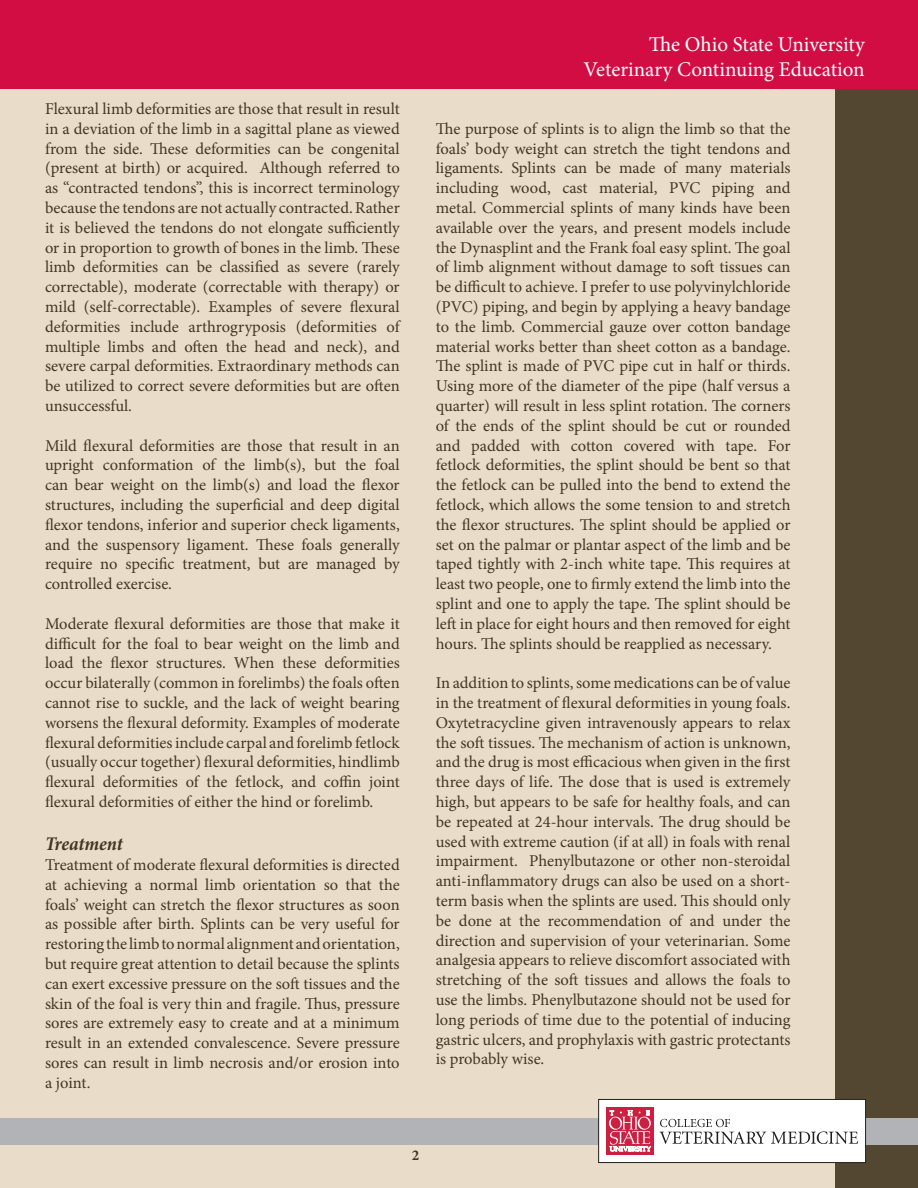
<style>
.page{position:relative;width:918px;height:1188px;background:#fff}
.page>*{position:absolute;margin:0;border:0;box-sizing:border-box;transform-origin:0 0}
.t1{font:21px "Minion Pro";color:#fff}
.t2{font:italic 700 condensed 19.5px "Minion Pro";letter-spacing:-.005em;color:#413724}
.t3{font:16.5px/19.8px "Minion Pro";color:#413724;text-align:justify}
.t4{font:700 15px "Minion Pro";color:#413724}
</style>
<div class="page">
<div style="left:0;top:1px;width:918px;height:1187px;background:#e9dcc8"></div>
<div style="left:835px;top:84px;width:83px;height:1104px;background:#534731"></div>
<div style="left:0;top:0;width:918px;height:88px;background:#d20d44"></div>
<div style="left:0;top:1118px;width:918px;height:26px;background:#b2b3b7"></div>
<div style="left:599px;top:1099px;width:267px;height:64px;background:#fff"></div>
<div style="left:598px;top:1099px;width:268px;height:64px;border:1px solid #231f20"></div>
<div style="left:607px;top:1107px;width:47px;height:48px;background:#cc1f41"></div>
<svg style="left:609px;top:1110px;width:42px;height:41px"></svg>
<svg style="left:660px;top:1119px;width:198px;height:25px"></svg>
<p class="t3" style="left:45px;top:99px;width:356px">Flexural limb deformities are those that result in result in a deviation of the limb in a sagittal plane as viewed from the side. These deformities can be congenital (present at birth) or acquired. Although referred to as “contracted tendons”, this is incorrect terminology because the tendons are not actually contracted. Rather it is believed the tendons do not elongate sufficiently or in proportion to growth of bones in the limb. These limb deformities can be classified as severe (rarely correctable), moderate (correctable with therapy) or mild (self-correctable). Examples of severe flexural deformities include arthrogryposis (deformities of multiple limbs and often the head and neck), and severe carpal deformities. Extraordinary methods can be utilized to correct severe deformities but are often unsuccessful.</p>
<p class="t3" style="left:45px;top:436px;width:356px">Mild flexural deformities are those that result in an upright conformation of the limb(s), but the foal can bear weight on the limb(s) and load the flexor structures, including the superficial and deep digital flexor tendons, inferior and superior check ligaments, and the suspensory ligament. These foals generally require no specific treatment, but are managed by controlled exercise.</p>
<p class="t3" style="left:45px;top:614px;width:356px">Moderate flexural deformities are those that make it difficult for the foal to bear weight on the limb and load the flexor structures. When these deformities occur bilaterally (common in forelimbs) the foals often cannot rise to suckle, and the lack of weight bearing worsens the flexural deformity. Examples of moderate flexural deformities include carpal and forelimb fetlock (usually occur together) flexural deformities, hindlimb flexural deformities of the fetlock, and coffin joint flexural deformities of either the hind or forelimb.</p>
<p class="t2" style="left:45px;top:830px;width:79px">Treatment</p>
<p class="t3" style="left:45px;top:855px;width:356px">Treatment of moderate flexural deformities is directed at achieving a normal limb orientation so that the foals’ weight can stretch the flexor structures as soon as possible after birth. Splints can be very useful for restoring the limb to normal alignment and orientation, but require great attention to detail because the splints can exert excessive pressure on the soft tissues and the skin of the foal is very thin and fragile. Thus, pressure sores are extremely easy to create and at a minimum result in an extended convalescence. Severe pressure sores can result in limb necrosis and/or erosion into a joint.</p>
<p class="t1" style="left:649px;top:30px;width:217px">The Ohio State University</p>
<p class="t1" style="left:583px;top:55px;width:283px">Veterinary Continuing Education</p>
<p class="t3" style="left:436px;top:119px;width:356px">The purpose of splints is to align the limb so that the foals’ body weight can stretch the tight tendons and ligaments. Splints can be made of many materials including wood, cast material, PVC piping and metal. Commercial splints of many kinds have been available over the years, and present models include the Dynasplint and the Frank foal easy splint. The goal of limb alignment without damage to soft tissues can be difficult to achieve. I prefer to use polyvinylchloride (PVC) piping, and begin by applying a heavy bandage to the limb. Commercial gauze over cotton bandage material works better than sheet cotton as a bandage.<br>The splint is made of PVC pipe cut in half or thirds.<br>Using more of the diameter of the pipe (half versus a quarter) will result in less splint rotation. The corners of the ends of the splint should be cut or rounded and padded with cotton covered with tape. For fetlock deformities, the splint should be bent so that the fetlock can be pulled into the bend to extend the fetlock, which allows the some tension to and stretch the flexor structures. The splint should be applied or set on the palmar or plantar aspect of the limb and be taped tightly with 2-inch white tape. This requires at least two people, one to firmly extend the limb into the splint and one to apply the tape. The splint should be left in place for eight hours and then removed for eight hours. The splints should be reapplied as necessary.</p>
<p class="t3" style="left:436px;top:673px;width:356px">In addition to splints, some medications can be of value in the treatment of flexural deformities in young foals.<br>Oxytetracycline given intravenously appears to relax the soft tissues. The mechanism of action is unknown, and the drug is most efficacious when given in the first three days of life. The dose that is used is extremely high, but appears to be safe for healthy foals, and can be repeated at 24-hour intervals. The drug should be used with extreme caution (if at all) in foals with renal impairment. Phenylbutazone or other non-steroidal anti-inflammatory drugs can also be used on a short&shy;term basis when the splints are used. This should only be done at the recommendation of and under the direction and supervision of your veterinarian. Some analgesia appears to relieve discomfort associated with stretching of the soft tissues and allows the foals to use the limbs. Phenylbutazone should not be used for long periods of time due to the potential of inducing gastric ulcers, and prophylaxis with gastric protectants is probably wise.</p>
<p class="t4" style="left:412px;top:1144px;width:9px">2</p>
</div>
